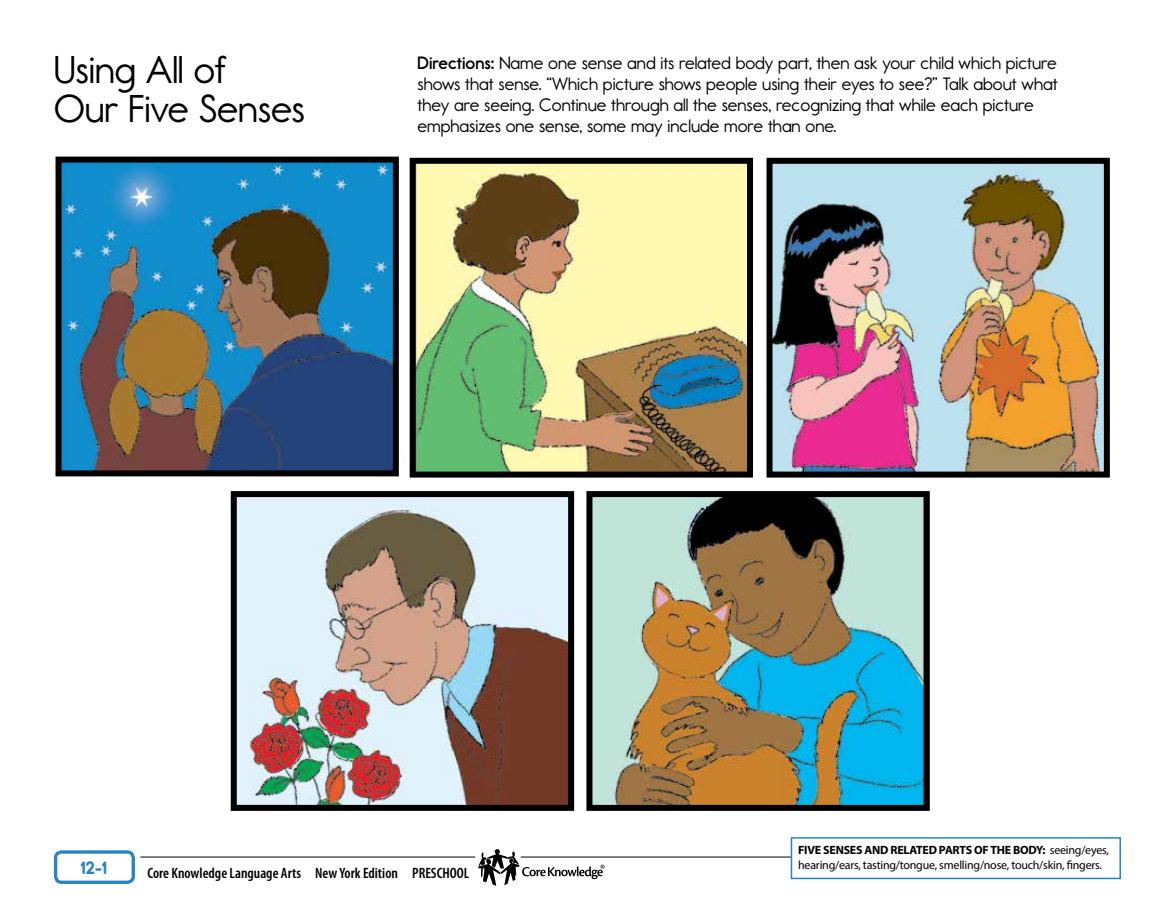
<style>
.page{position:relative;width:1175px;height:918px;background:#fff}
.page>*{position:absolute;margin:0;border:0;box-sizing:border-box;transform-origin:0 0}
.t1{font:39px/39px "Report School Rg";color:#000}
.t2{font:700 19.8px "Report";color:#2484c6}
.t3{font:18px/21px "Report School Rg";color:#000}
.t4{font:600 condensed 15px "Myriad Pro";color:#000}
.t5{font:12px/15px "Myriad Pro";letter-spacing:-.02em;color:#000}
.s1{font-weight:700}
</style>
<div class="page">
<img style="left:593px;top:498px;width:329px;height:306px">
<img style="left:773px;top:162px;width:337px;height:313px">
<img style="left:238px;top:498px;width:329px;height:306px">
<img style="left:62px;top:164px;width:330px;height:305px">
<img style="left:416px;top:165px;width:330px;height:306px">
<div style="left:55px;top:157px;width:344px;height:319px;border:6px solid #000"></div>
<div style="left:409px;top:158px;width:344px;height:320px;border:6px solid #000"></div>
<div style="left:766px;top:158px;width:343px;height:320px;border:6px solid #000"></div>
<div style="left:231px;top:491px;width:343px;height:320px;border:6px solid #000"></div>
<div style="left:586px;top:491px;width:343px;height:320px;border:6px solid #000"></div>
<hr style="left:140px;top:857px;width:335px;height:1px;background:#000">
<hr style="left:520px;top:857px;width:601px;height:1px;background:#000">
<svg style="left:478px;top:849px;width:126px;height:37px"></svg>
<div style="left:54px;top:850px;width:81px;height:34px;border:3px solid #2484c6;border-radius:6px"></div>
<div style="left:791px;top:838px;width:329px;height:40px;background:#fff"></div>
<div style="left:790px;top:837px;width:330px;height:42px;border:2px solid #2484c6"></div>
<p class="t1" style="left:54px;top:50px;width:252px">Using All of<br>Our Five Senses</p>
<p class="t3" style="left:417px;top:52px;width:641px"><span class="s1">Directions:</span> Name one sense and its related body part, then ask your child which picture shows that sense. “Which picture shows people using their eyes to see?” Talk about what they are seeing. Continue through all the senses, recognizing that while each picture emphasizes one sense, some may include more than one.</p>
<p class="t2" style="left:81px;top:857px;width:28px">12-1</p>
<p class="t4" style="left:147px;top:864px;width:279px">Core Knowledge Language Arts New York Edition PRESCHOOL</p>
<p class="t5" style="left:798px;top:842px;width:312px"><span class="s1">FIVE SENSES AND RELATED PARTS OF THE BODY:</span> seeing/eyes, hearing/ears, tasting/tongue, smelling/nose, touch/skin, fingers.</p>
</div>
